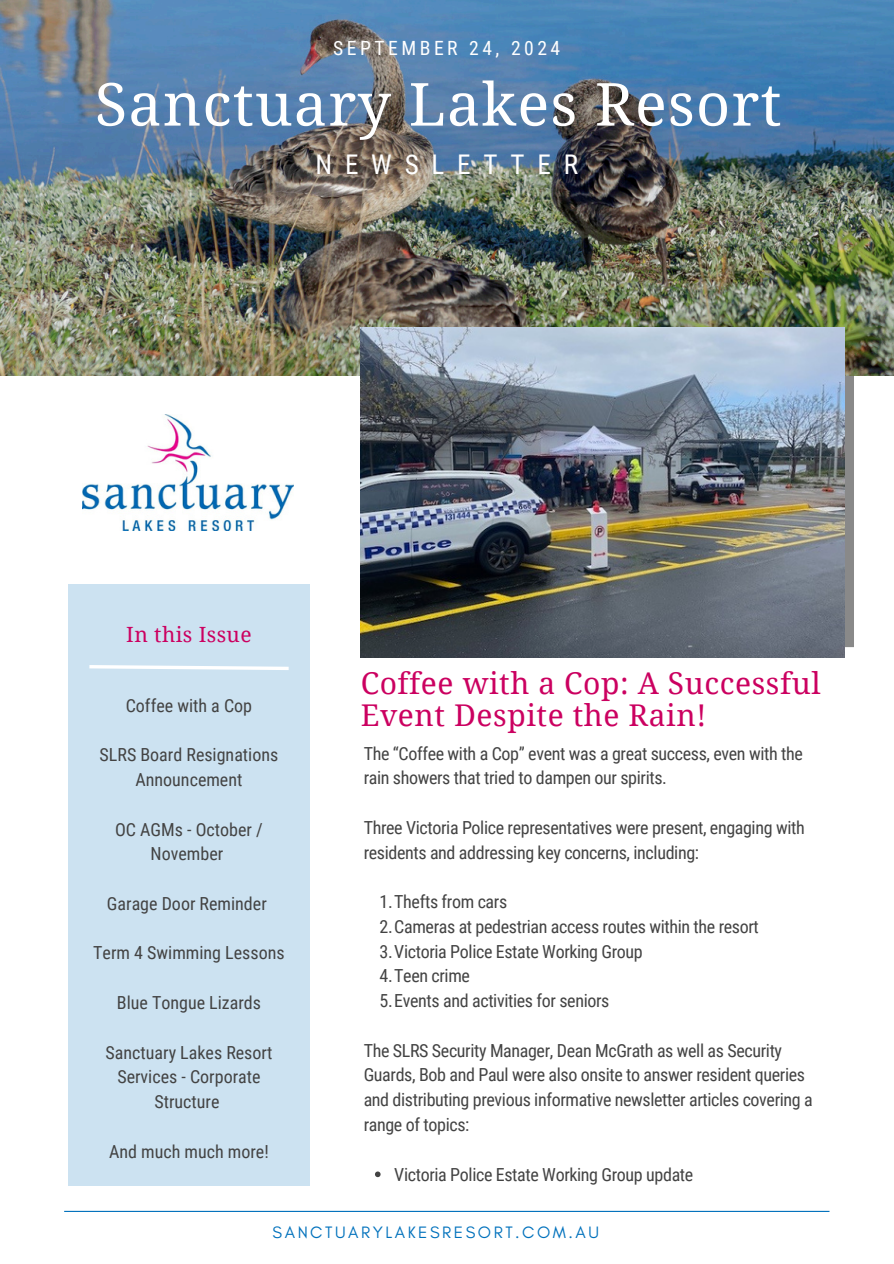
<style>
.page{position:relative;width:894px;height:1264px;background:#fff}
.page>*{position:absolute;margin:0;border:0;box-sizing:border-box;transform-origin:0 0}
.t1{font:59.4px "Noto Serif";letter-spacing:.02em;color:#fff}
.t2{font:30px/32.7px "Noto Serif";letter-spacing:.02em;color:#cb0060}
.t3{font:27.15px "Roboto Condensed";letter-spacing:.47em;color:#fff}
.t4{font:21px "Noto Serif";letter-spacing:.02em;color:#cb0060}
.t5{font:19.65px "Roboto Condensed";letter-spacing:.18em;color:#fff}
.t6{font:18px/24.8px "Roboto Condensed";letter-spacing:-.02em;color:#434343}
.t7{font:18px/24.8px "Roboto Condensed";color:#434343;text-align:center}
.t8{font:16.8px "Glacial Indifference";letter-spacing:.15em;color:#0071bc}
</style>
<div class="page">
<img style="left:82px;top:414px;width:212px;height:116px">
<div style="left:68px;top:584px;width:241px;height:601px;background:#cce2f1"></div>
<svg style="left:89px;top:665px;width:200px;height:5px"></svg>
<img style="left:0;top:0;width:893px;height:376px">
<img style="left:360px;top:327px;width:484px;height:331px">
<svg style="left:375px;top:1171px;width:5px;height:6px"></svg>
<hr style="left:64px;top:1210px;width:765px;height:1px;background:#0071bc">
<p class="t5" style="left:333px;top:36px;width:228px">SEPTEMBER 24, 2024</p>
<p class="t1" style="left:95px;top:62px;width:687px">Sanctuary Lakes Resort</p>
<p class="t3" style="left:315px;top:149px;width:264px">NEWSLETTER</p>
<h3 class="t4" style="left:126px;top:620px;width:127px">In this Issue</h3>
<p class="t7" style="left:126px;top:693px;width:128px">Coffee with a Cop</p>
<p class="t7" style="left:99px;top:742px;width:180px">SLRS Board Resignations<br>Announcement</p>
<p class="t7" style="left:115px;top:817px;width:149px">OC AGMs - October /<br>November</p>
<p class="t7" style="left:107px;top:891px;width:161px">Garage Door Reminder</p>
<p class="t7" style="left:93px;top:940px;width:193px">Term 4 Swimming Lessons</p>
<p class="t7" style="left:117px;top:990px;width:146px">Blue Tongue Lizards</p>
<p class="t7" style="left:105px;top:1039px;width:168px">Sanctuary Lakes Resort<br>Services - Corporate<br>Structure</p>
<p class="t7" style="left:109px;top:1138px;width:161px">And much much more!</p>
<p class="t2" style="left:360px;top:665px;width:461px">Coffee with a Cop: A Successful<br>Event Despite the Rain!</p>
<h1 class="t6" style="left:363px;top:741px;width:440px">The “Coffee with a Cop” event was a great success, even with the rain showers that tried to dampen our spirits.</h1>
<h2 class="t6" style="left:363px;top:815px;width:442px">Three Victoria Police representatives were present, engaging with residents and addressing key concerns, including:</h2>
<p class="t6" style="left:379px;top:889px;width:129px">1.Thefts from cars</p>
<h5 class="t6" style="left:379px;top:914px;width:380px">2.Cameras at pedestrian access routes within the resort</h5>
<p class="t6" style="left:379px;top:939px;width:265px">3.Victoria Police Estate Working Group</p>
<p class="t6" style="left:379px;top:963px;width:92px">4.Teen crime</p>
<p class="t6" style="left:379px;top:988px;width:231px">5.Events and activities for seniors</p>
<p class="t6" style="left:363px;top:1038px;width:450px">The SLRS Security Manager, Dean McGrath as well as Security Guards, Bob and Paul were also onsite to answer resident queries and distributing previous informative newsletter articles covering a range of topics:</p>
<p class="t6" style="left:394px;top:1161px;width:300px">Victoria Police Estate Working Group update</p>
<h6 class="t8" style="left:272px;top:1221px;width:328px">SANCTUARYLAKESRESORT.COM.AU</h6>
</div>
